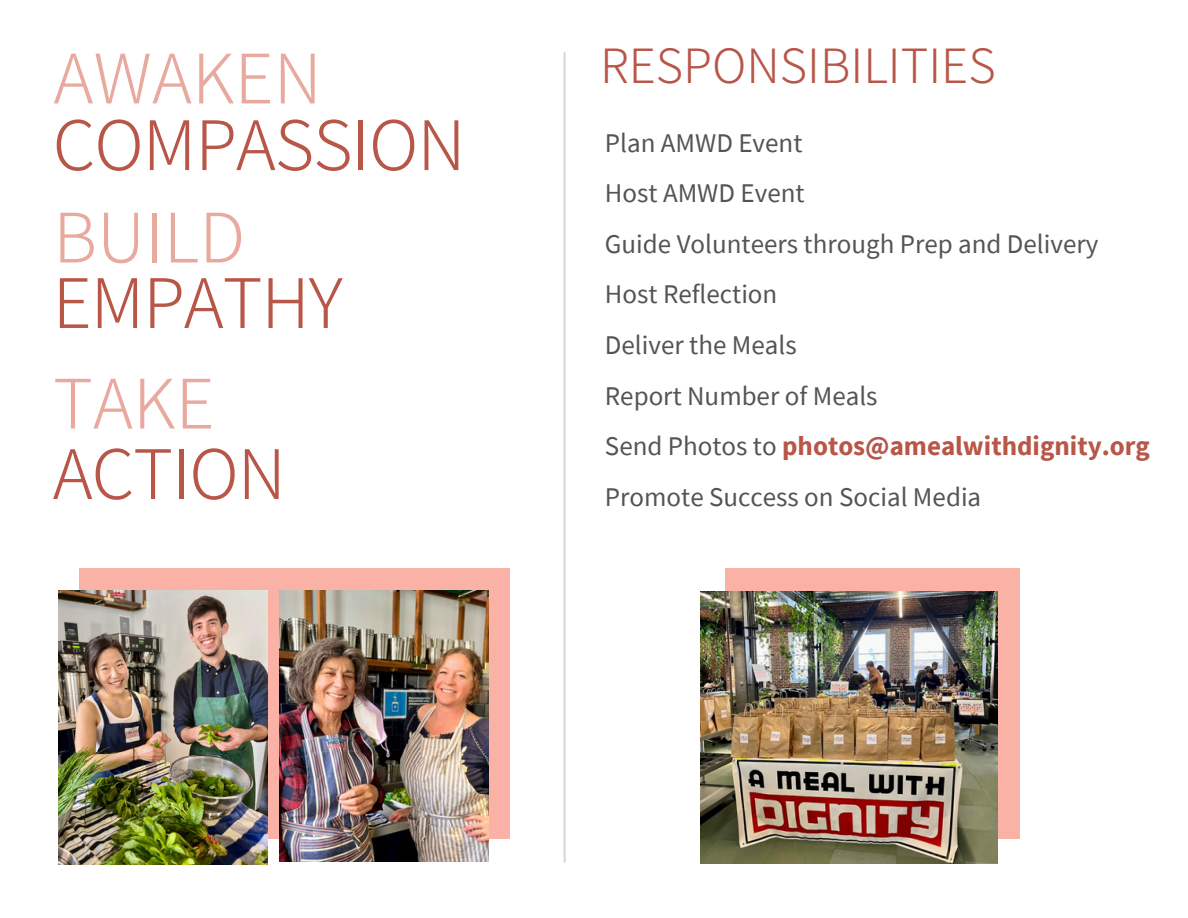
<style>
.page{position:relative;width:1188px;height:918px;background:#fff}
.page>*{position:absolute;margin:0;border:0;box-sizing:border-box;transform-origin:0 0}
.t1{font:300 68.25px "Source Han Sans KR";letter-spacing:-.015em;color:#b85648}
.t2{font:300 68.25px "Source Han Sans KR";color:#e8a99f}
.t3{font:300 47.25px "Source Han Sans KR";color:#b85648}
.t4{font:27px "Source Sans Pro";color:#545454}
.t5{font:700 27px "Source Sans Pro";color:#b85648}
.s1{font-weight:400;color:#545454}
</style>
<div class="page">
<div style="left:79px;top:569px;width:431px;height:270px;background:#fab2a7"></div>
<div style="left:725px;top:569px;width:295px;height:270px;background:#fab2a7"></div>
<img style="left:700px;top:592px;width:297px;height:271px">
<hr style="left:563px;top:53px;width:3px;height:809px;background:#d9d9d9">
<img style="left:59px;top:591px;width:209px;height:273px">
<img style="left:279px;top:591px;width:210px;height:270px">
<h1 class="t2" style="left:53px;top:24px;width:270px">AWAKEN</h1>
<h1 class="t1" style="left:53px;top:91px;width:414px">COMPASSION</h1>
<h2 class="t2" style="left:53px;top:183px;width:193px">BUILD</h2>
<h1 class="t1" style="left:53px;top:249px;width:292px">EMPATHY</h1>
<p class="t2" style="left:53px;top:349px;width:163px">TAKE</p>
<h1 class="t1" style="left:53px;top:420px;width:235px">ACTION</h1>
<h1 class="t3" style="left:600px;top:28px;width:397px">RESPONSIBILITIES</h1>
<p class="t4" style="left:605px;top:125px;width:199px">Plan AMWD Event</p>
<p class="t4" style="left:605px;top:176px;width:201px">Host AMWD Event</p>
<p class="t4" style="left:605px;top:226px;width:495px">Guide Volunteers through Prep and Delivery</p>
<p class="t4" style="left:605px;top:277px;width:174px">Host Reflection</p>
<p class="t4" style="left:605px;top:328px;width:193px">Deliver the Meals</p>
<p class="t4" style="left:605px;top:378px;width:274px">Report Number of Meals</p>
<p class="t5" style="left:605px;top:429px;width:547px"><span class="s1">Send Photos to</span> photos@amealwithdignity.org</p>
<p class="t4" style="left:605px;top:479px;width:378px">Promote Success on Social Media</p>
</div>
